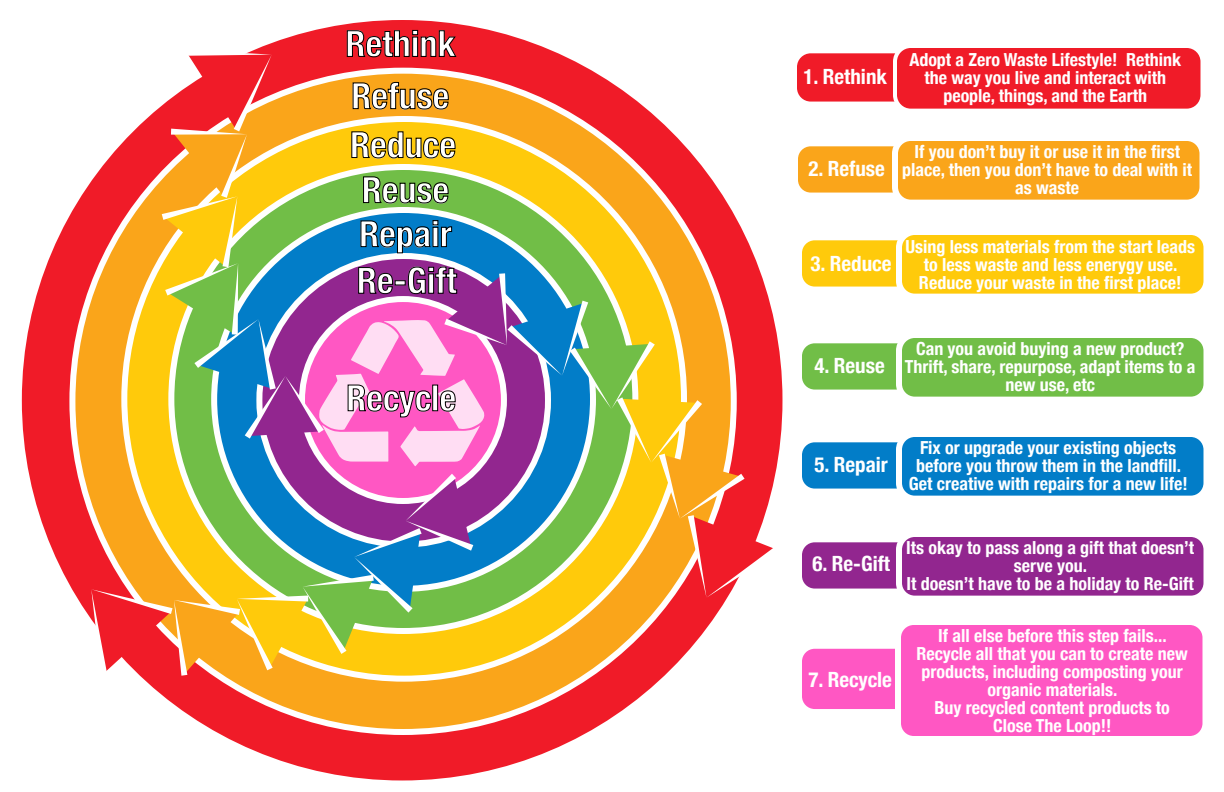
<style>
.page{position:relative;width:1224px;height:792px;background:#fff}
.page>*{position:absolute;margin:0;border:0;box-sizing:border-box;transform-origin:0 0}
.t1{font:700 condensed 36px/45.3px "Helvetica Neue";color:#fff}
.t2{font:700 condensed 21px "Helvetica Neue";color:#fff}
.t3{font:700 condensed 18px/18px "Helvetica Neue";color:#fff;text-align:center}
</style>
<div class="page">
<div style="left:19px;top:17px;width:767px;height:767px;background:#f01b28;border-radius:50%"></div>
<div style="left:72px;top:71px;width:662px;height:661px;background:#faa51a;border-radius:50%"></div>
<svg style="left:91px;top:17px;width:688px;height:659px"></svg>
<div style="left:795px;top:143px;width:117px;height:53px;background:#faa51a;border-radius:16px"></div>
<div style="left:792px;top:140px;width:123px;height:59px;border:6px solid #fff;border-radius:16px"></div>
<div style="left:895px;top:138px;width:308px;height:65px;background:#faa51a;border-radius:16px"></div>
<div style="left:892px;top:135px;width:314px;height:71px;border:6px solid #fff;border-radius:16px"></div>
<div style="left:795px;top:51px;width:117px;height:53px;background:#f01b28;border-radius:16px"></div>
<div style="left:793px;top:49px;width:121px;height:57px;border:4px solid #fff;border-radius:16px"></div>
<div style="left:895px;top:46px;width:308px;height:65px;background:#f01b28;border-radius:16px"></div>
<div style="left:893px;top:44px;width:312px;height:69px;border:4px solid #fff;border-radius:16px"></div>
<div style="left:799px;top:237px;width:117px;height:53px;background:#ffca0b;border-radius:16px"></div>
<div style="left:796px;top:234px;width:123px;height:59px;border:6px solid #fff;border-radius:16px"></div>
<div style="left:899px;top:232px;width:308px;height:65px;background:#ffca0b;border-radius:16px"></div>
<div style="left:896px;top:229px;width:314px;height:71px;border:6px solid #fff;border-radius:16px"></div>
<div style="left:799px;top:340px;width:117px;height:53px;background:#71be47;border-radius:16px"></div>
<div style="left:796px;top:337px;width:123px;height:59px;border:6px solid #fff;border-radius:16px"></div>
<div style="left:899px;top:335px;width:308px;height:65px;background:#71be47;border-radius:16px"></div>
<div style="left:896px;top:332px;width:314px;height:71px;border:6px solid #fff;border-radius:16px"></div>
<div style="left:799px;top:439px;width:117px;height:53px;background:#027dc8;border-radius:16px"></div>
<div style="left:796px;top:436px;width:123px;height:59px;border:6px solid #fff;border-radius:16px"></div>
<div style="left:899px;top:434px;width:308px;height:65px;background:#027dc8;border-radius:16px"></div>
<div style="left:896px;top:431px;width:314px;height:71px;border:6px solid #fff;border-radius:16px"></div>
<div style="left:799px;top:539px;width:117px;height:53px;background:#92268f;border-radius:16px"></div>
<div style="left:796px;top:536px;width:123px;height:59px;border:6px solid #fff;border-radius:16px"></div>
<div style="left:899px;top:534px;width:308px;height:65px;background:#92268f;border-radius:16px"></div>
<div style="left:896px;top:531px;width:314px;height:71px;border:6px solid #fff;border-radius:16px"></div>
<div style="left:799px;top:646px;width:117px;height:66px;background:#ff57c3;border-radius:16px"></div>
<div style="left:796px;top:643px;width:123px;height:72px;border:6px solid #fff;border-radius:16px"></div>
<div style="left:898px;top:622px;width:308px;height:117px;background:#ff57c3;border-radius:16px"></div>
<div style="left:895px;top:619px;width:314px;height:123px;border:6px solid #fff;border-radius:16px"></div>
<h1 class="t1" style="left:345px;top:15px;width:111px;line-height:52.2px">Rethink<br>Refuse</h1>
<h1 class="t1" style="left:350px;top:120px;width:108px">Reduce</h1>
<h1 class="t1" style="left:357px;top:165px;width:101px">Reuse<br>Repair<br>Re-Gift</h1>
<h1 class="t1" style="left:346px;top:373px;width:111px">Recycle</h1>
<p class="t2" style="left:803px;top:59px;width:85px">1. Rethink</p>
<p class="t2" style="left:808px;top:151px;width:78px">2. Refuse</p>
<p class="t3" style="left:909px;top:49px;width:273px">Adopt a Zero Waste Lifestyle! Rethink the way you live and interact with people, things, and the Earth</p>
<p class="t3" style="left:902px;top:141px;width:292px">If you don’t buy it or use it in the first place, then you don’t have to deal with it as waste</p>
<p class="t2" style="left:810px;top:246px;width:83px">3. Reduce</p>
<p class="t3" style="left:905px;top:236px;width:291px">Using less materials from the start leads to less waste and less enerygy use.<br>Reduce your waste in the first place!</p>
<p class="t2" style="left:814px;top:348px;width:72px">4. Reuse</p>
<p class="t3" style="left:905px;top:338px;width:292px">Can you avoid buying a new product?<br>Thrift, share, repurpose, adapt items to a new use, etc</p>
<p class="t2" style="left:814px;top:447px;width:75px">5. Repair</p>
<p class="t3" style="left:909px;top:437px;width:281px">Fix or upgrade your existing objects before you throw them in the landfill.<br>Get creative with repairs for a new life!</p>
<p class="t2" style="left:812px;top:546px;width:79px">6. Re-Gift</p>
<p class="t2" style="left:808px;top:662px;width:85px">7. Recycle</p>
<p class="t3" style="left:906px;top:537px;width:289px">Its okay to pass along a gift that doesn’t serve you.<br>It doesn’t have to be a holiday to Re-Gift</p>
<p class="t3" style="left:917px;top:625px;width:273px">If all else before this step fails...<br>Recycle all that you can to create new products, including composting your organic materials.<br>Buy recycled content products to<br>Close The Loop!!</p>
</div>
